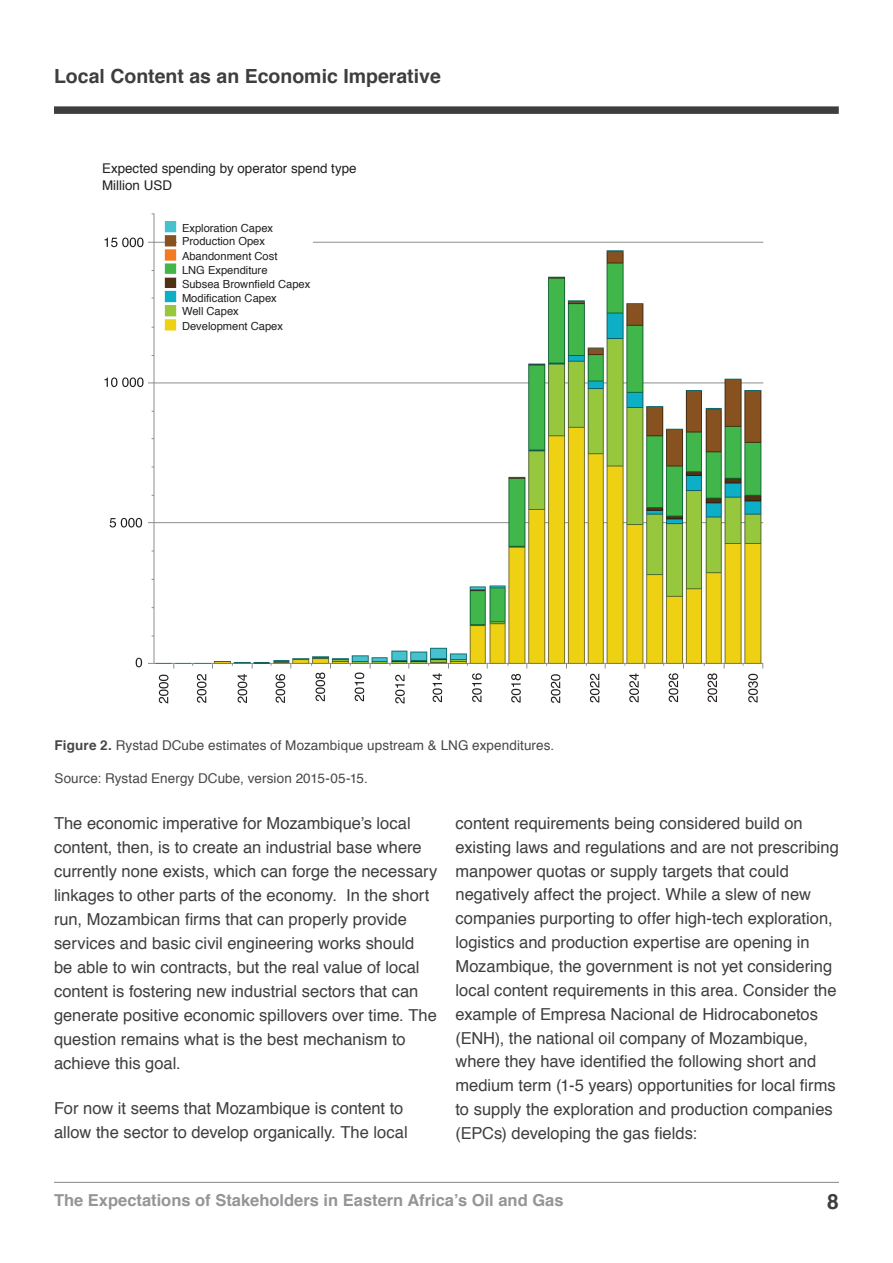
<style>
.page{position:relative;width:893px;height:1263px;background:#fff}
.page>*{position:absolute;margin:0;border:0;box-sizing:border-box;transform-origin:0 0}
.t1{font:700 21px "Helvetica";color:#3e3e3f}
.Top-Left_Secondary_T{font:700 19.5px "Helvetica";color:#3e3e3f}
.Body_copy{font:16.5px/23.9px "Helvetica";color:#3e3e3f}
.t2{font:700 16.5px "Helvetica";color:#939598}
.Kapsarc_caption{font:13.5px "Helvetica";letter-spacing:.005em;color:#464847}
.t3{font:13.35px/16px "Helvetica";color:#231f20}
.t4{font:11.1px/14.1px "Helvetica";color:#231f20}
.s1{font-weight:700}
</style>
<div class="page">
<hr style="left:54px;top:1182px;width:785px;height:1px;background:#929595">
<div style="left:54px;top:106px;width:785px;height:8px;background:#3e3e3f"></div>
<img style="left:148px;top:213px;width:616px;height:456px">
<div style="left:177px;top:221px;width:136px;height:113px;background:#fff"></div>
<svg style="left:748px;top:674px;width:10px;height:28px"></svg>
<svg style="left:708px;top:673px;width:9px;height:29px"></svg>
<svg style="left:669px;top:673px;width:9px;height:29px"></svg>
<svg style="left:629px;top:673px;width:10px;height:29px"></svg>
<svg style="left:551px;top:674px;width:9px;height:29px"></svg>
<svg style="left:590px;top:674px;width:10px;height:28px"></svg>
<svg style="left:511px;top:674px;width:10px;height:29px"></svg>
<svg style="left:472px;top:673px;width:10px;height:29px"></svg>
<svg style="left:433px;top:673px;width:9px;height:29px"></svg>
<svg style="left:395px;top:675px;width:10px;height:28px"></svg>
<svg style="left:355px;top:672px;width:9px;height:29px"></svg>
<svg style="left:315px;top:672px;width:10px;height:29px"></svg>
<svg style="left:276px;top:674px;width:9px;height:29px"></svg>
<svg style="left:238px;top:674px;width:9px;height:29px"></svg>
<svg style="left:197px;top:674px;width:10px;height:29px"></svg>
<svg style="left:159px;top:675px;width:9px;height:28px"></svg>
<svg style="left:136px;top:658px;width:6px;height:9px"></svg>
<svg style="left:110px;top:518px;width:32px;height:9px"></svg>
<svg style="left:104px;top:377px;width:40px;height:10px"></svg>
<svg style="left:104px;top:238px;width:40px;height:9px"></svg>
<p class="Top-Left_Secondary_T" style="left:54px;top:61px;width:388px">Local Content as an Economic Imperative</p>
<p class="t3" style="left:102px;top:161px;width:256px">Expected spending by operator spend type<br>Million USD</p>
<p class="t4" style="left:182px;top:222px;width:93px;line-height:12.8px">Exploration Capex<br>Production Opex</p>
<p class="t4" style="left:182px;top:249px;width:130px">Abandonment Cost<br>LNG Expenditure<br>Subsea Brownfield Capex</p>
<p class="t4" style="left:182px;top:304px;width:103px;line-height:15px">Well Capex<br>Development Capex</p>
<p class="t4" style="left:182px;top:291px;width:96px">Modification Capex</p>
<p class="Kapsarc_caption" style="left:55px;top:735px;width:501px"><span class="s1">Figure 2.</span> Rystad DCube estimates of Mozambique upstream &amp; LNG expenditures.</p>
<p class="Kapsarc_caption" style="left:55px;top:768px;width:315px">Source: Rystad Energy DCube, version 2015-05-15.</p>
<p class="Body_copy" style="left:54px;top:811px;width:385px">The economic imperative for Mozambique’s local content, then, is to create an industrial base where currently none exists, which can forge the necessary linkages to other parts of the economy. In the short run, Mozambican firms that can properly provide services and basic civil engineering works should<br>be able to win contracts, but the real value of local content is fostering new industrial sectors that can generate positive economic spillovers over time. The question remains what is the best mechanism to achieve this goal.</p>
<p class="Body_copy" style="left:54px;top:1097px;width:355px">For now it seems that Mozambique is content to allow the sector to develop organically. The local</p>
<p class="Body_copy" style="left:455px;top:812px;width:385px">content requirements being considered build on existing laws and regulations and are not prescribing manpower quotas or supply targets that could negatively affect the project. While a slew of new companies purporting to offer high-tech exploration, logistics and production expertise are opening in Mozambique, the government is not yet considering local content requirements in this area. Consider the example of Empresa Nacional de Hidrocabonetos (ENH), the national oil company of Mozambique, where they have identified the following short and medium term (1-5 years) opportunities for local firms to supply the exploration and production companies (EPCs) developing the gas fields:</p>
<p class="t2" style="left:54px;top:1186px;width:511px">The Expectations of Stakeholders in Eastern Africa’s Oil and Gas</p>
<p class="t1" style="left:827px;top:1185px;width:13px">8</p>
</div>
